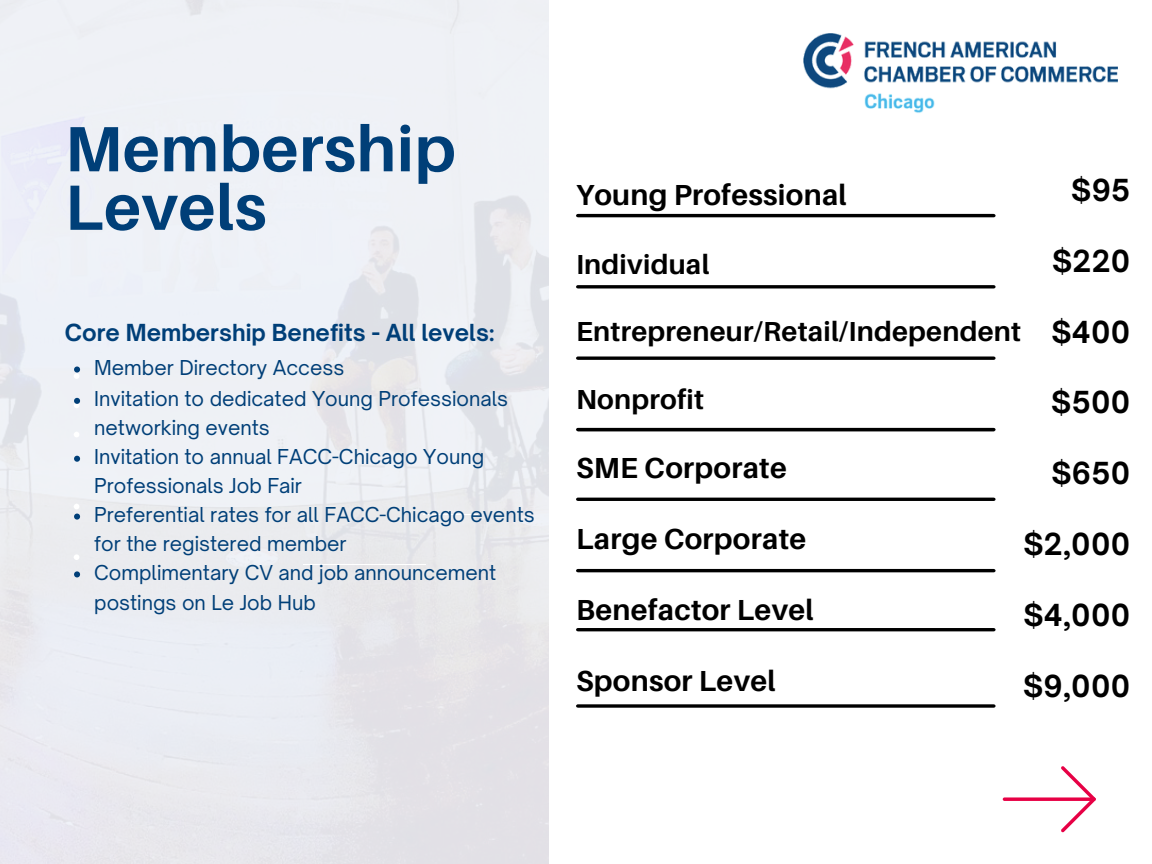
<style>
.page{position:relative;width:1152px;height:864px;background:#fff}
.page>*{position:absolute;margin:0;border:0;box-sizing:border-box;transform-origin:0 0}
.t1{font:700 64.05px/58.5px "Aileron";letter-spacing:.01em;color:#003f78}
.t2{font:700 29.1px "Open Sauce One";letter-spacing:.01em;color:#000}
.t3{font:700 28.95px "Aileron";letter-spacing:.01em;color:#000}
.t4{font:700 27.45px "Aileron";letter-spacing:.01em;color:#000}
.t5{font:700 22.5px "Open Sauce One";color:#003f78}
.t6{font:19.65px/29.1px "Open Sauce One";color:#003f78}
</style>
<div class="page">
<hr style="left:578px;top:214px;width:416px;height:3px;background:#000">
<hr style="left:578px;top:285px;width:416px;height:3px;background:#000">
<svg style="left:578px;top:356px;width:416px;height:4px;background:#272727"></svg>
<hr style="left:578px;top:428px;width:416px;height:3px;background:#000">
<hr style="left:578px;top:498px;width:416px;height:3px;background:#000">
<svg style="left:1003px;top:797px;width:93px;height:4px"></svg>
<svg style="left:1061px;top:766px;width:35px;height:66px"></svg>
<svg style="left:74px;top:367px;width:6px;height:12px"></svg>
<svg style="left:74px;top:398px;width:6px;height:10px"></svg>
<svg style="left:74px;top:456px;width:6px;height:6px"></svg>
<svg style="left:74px;top:504px;width:6px;height:16px"></svg>
<svg style="left:74px;top:571px;width:6px;height:6px"></svg>
<img style="left:803px;top:33px;width:314px;height:80px">
<hr style="left:578px;top:569px;width:416px;height:3px;background:#000">
<hr style="left:578px;top:628px;width:416px;height:3px;background:#000">
<svg style="left:578px;top:704px;width:416px;height:4px;background:#272727"></svg>
<h1 class="t1" style="left:65px;top:118px;width:392px">Membership<br>Levels</h1>
<p class="t5" style="left:65px;top:318px;width:431px">Core Membership Benefits - All levels:</p>
<p class="t6" style="left:94px;top:352px;width:415px;line-height:31.3px">Member Directory Access<br>Invitation to dedicated Young Professionals</p>
<p class="t6" style="left:94px;top:413px;width:442px">networking events<br>Invitation to annual FACC-Chicago Young<br>Professionals Job Fair<br>Preferential rates for all FACC-Chicago events for the registered member<br>Complimentary CV and job announcement postings on Le Job Hub</p>
<h3 class="t3" style="left:576px;top:177px;width:272px">Young Professional</h3>
<h3 class="t4" style="left:576px;top:247px;width:135px">Individual</h3>
<h3 class="t4" style="left:576px;top:315px;width:447px">Entrepreneur/Retail/Independent</h3>
<h3 class="t4" style="left:576px;top:382px;width:130px">Nonprofit</h3>
<h3 class="t3" style="left:576px;top:450px;width:212px">SME Corporate</h3>
<h2 class="t2" style="left:1071px;top:172px;width:61px">$95</h2>
<h2 class="t2" style="left:1052px;top:243px;width:80px">$220</h2>
<h2 class="t2" style="left:1051px;top:313px;width:80px">$400</h2>
<h2 class="t2" style="left:1051px;top:384px;width:81px">$500</h2>
<h2 class="t2" style="left:1051px;top:455px;width:80px">$650</h2>
<h3 class="t3" style="left:576px;top:521px;width:232px">Large Corporate</h3>
<h2 class="t2" style="left:1023px;top:526px;width:108px">$2,000</h2>
<h3 class="t3" style="left:576px;top:592px;width:239px">Benefactor Level</h3>
<h2 class="t2" style="left:1023px;top:597px;width:108px">$4,000</h2>
<h3 class="t3" style="left:576px;top:663px;width:201px">Sponsor Level</h3>
<h2 class="t2" style="left:1023px;top:668px;width:109px">$9,000</h2>
</div>
